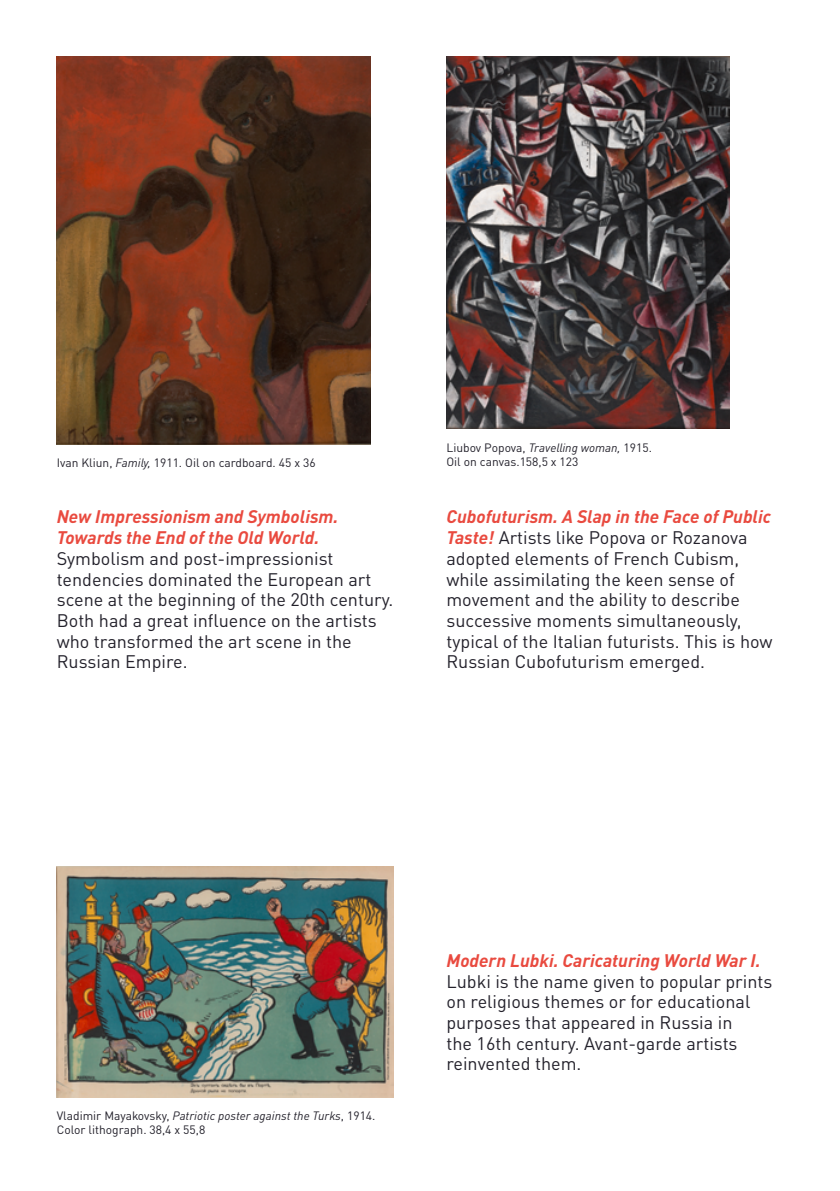
<style>
.page{position:relative;width:840px;height:1191px;background:#fff}
.page>*{position:absolute;margin:0;border:0;box-sizing:border-box;transform-origin:0 0}
.t1{font:18px/20.8px "DINOT";color:#23212b}
.t2{font:italic 700 18px/20.8px "DINOT";color:#e94a3f}
.t3{font:12px/13.8px "DINOT";color:#23212b}
.s1{font-style:italic}
.s2{font-weight:700;font-style:italic;color:#e94a3f}
</style>
<div class="page">
<img style="left:57px;top:57px;width:313px;height:387px">
<img style="left:446px;top:57px;width:283px;height:371px">
<img style="left:57px;top:866px;width:336px;height:231px">
<p class="t3" style="left:57px;top:456px;width:260px">Ivan Kliun, <span class="s1">Family,</span> 1911. Oil on cardboard. 45 x 36</p>
<p class="t2" style="left:57px;top:506px;width:283px">New Impressionism and Symbolism.<br>Towards the End of the Old World.</p>
<p class="t1" style="left:57px;top:547px;width:338px">Symbolism and post-impressionist tendencies dominated the European art scene at the beginning of the 20th century.<br>Both had a great influence on the artists who transformed the art scene in the Russian Empire.</p>
<p class="t3" style="left:446px;top:440px;width:207px">Liubov Popova, <span class="s1">Travelling woman,</span> 1915.<br>Oil on canvas.158,5 x 123</p>
<p class="t1" style="left:446px;top:506px;width:327px"><span class="s2">Cubofuturism. A Slap in the Face of Public Taste!</span> Artists like Popova or Rozanova adopted elements of French Cubism, while assimilating the keen sense of movement and the ability to describe successive moments simultaneously, typical of the Italian futurists. This is how Russian Cubofuturism emerged.</p>
<p class="t3" style="left:57px;top:1109px;width:320px">Vladimir Mayakovsky, <span class="s1">Patriotic poster against the Turks</span>, 1914.<br>Color lithograph. 38,4 x 55,8</p>
<p class="t2" style="left:446px;top:949px;width:315px">Modern Lubki. Caricaturing World War I.</p>
<p class="t1" style="left:446px;top:970px;width:327px">Lubki is the name given to popular prints on religious themes or for educational purposes that appeared in Russia in<br>the 16th century. Avant-garde artists reinvented them.</p>
</div>
